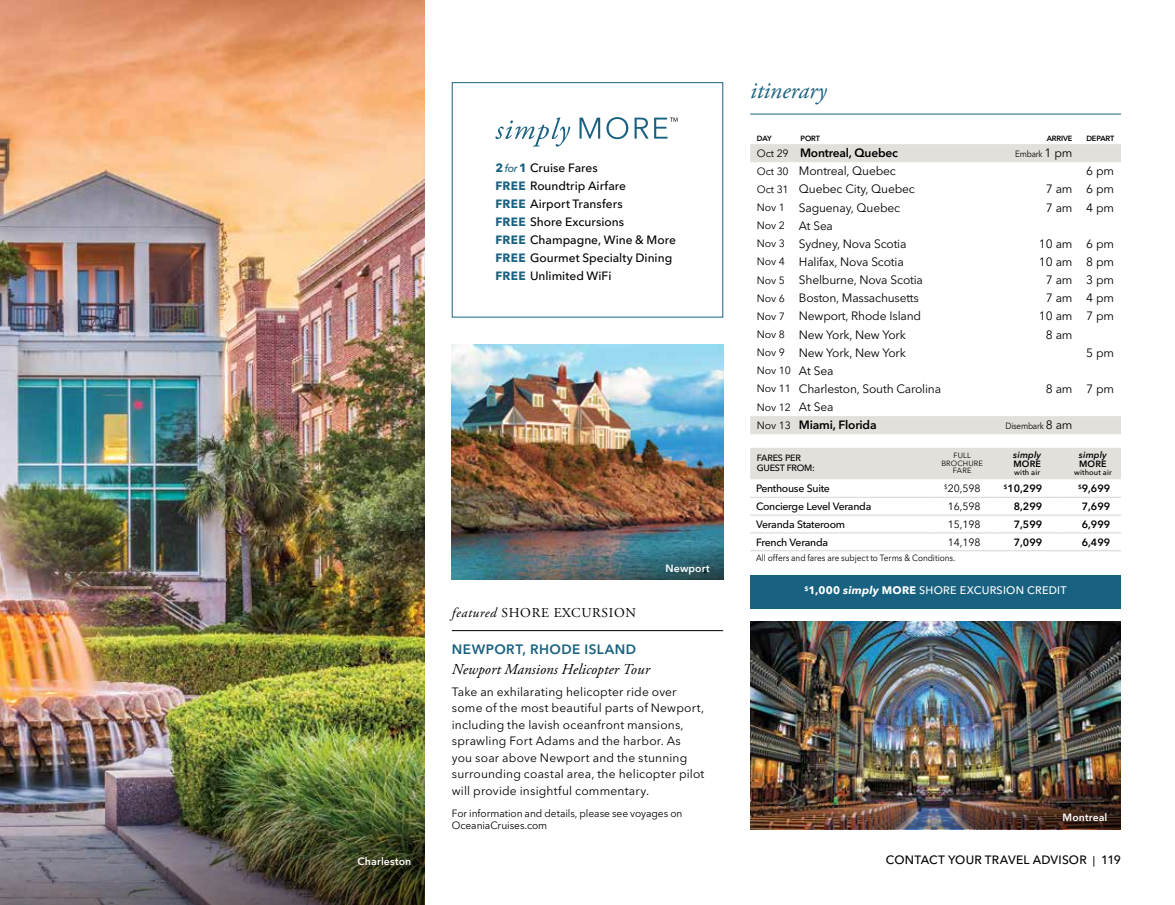
<style>
.page{position:relative;width:1175px;height:905px;background:#fff}
.page>*{position:absolute;margin:0;border:0;box-sizing:border-box;transform-origin:0 0}
.t1{font:italic 24px "Adobe Garamond Pro";color:#186180}
.t2{font:italic 15px "Adobe Garamond Pro";letter-spacing:.005em;color:#000}
.t3{font:13.5px "Adobe Garamond Pro";letter-spacing:.05em;color:#000}
.t4{font:600 13.5px "Avenir Next LT Pro";letter-spacing:.035em;color:#186180}
.t5{font:12px/16.5px "Avenir Next LT Pro";letter-spacing:.01em;color:#000}
.t6{font:12px/18.1px "Avenir Next LT Pro";letter-spacing:-.015em;color:#000}
.t7{font:500 12px/18px "Avenir Next LT Pro";color:#000}
.t8{font:600 12px "Avenir Next LT Pro";letter-spacing:-.015em;color:#000}
.t9{font:500 12px "Avenir Next LT Pro";letter-spacing:.02em;color:#000}
.t10{font:500 10.8px "Avenir Next LT Pro";letter-spacing:.025em;color:#fff}
.t11{font:10.5px/12px "Avenir Next LT Pro";letter-spacing:-.005em;color:#000}
.t12{font:500 10.5px "Avenir Next LT Pro";letter-spacing:-.025em;color:#000}
.t13{font:600 10.5px "Avenir Next LT Pro";color:#000}
.t14{font:600 10.5px "Avenir Next LT Pro";letter-spacing:.01em;color:#fff}
.t15{font:9px "Avenir Next LT Pro";letter-spacing:-.01em;color:#000;scale:.92 1}
.t16{font:9px "Avenir Next LT Pro";letter-spacing:-.01em;color:#000;scale:.9 1}
.t17{font:500 9px/10.6px "Avenir Next LT Pro";letter-spacing:-.025em;color:#000}
.t18{font:italic 600 9px "Avenir Next LT Pro";letter-spacing:.015em;color:#000}
.t19{font:600 9px "Avenir Next LT Pro";letter-spacing:.02em;color:#000}
.t20{font:600 7.5px "Avenir Next LT Pro";letter-spacing:-.015em;color:#000}
.t21{font:500 7.5px "Avenir Next LT Pro";letter-spacing:.02em;color:#000}
.t22{font:7.5px/7.5px "Avenir Next LT Pro";letter-spacing:.02em;color:#000;text-align:center}
.s1{font-weight:700;color:#186180}
.s2{font-style:italic;font-size:10.8px;color:#186180}
.s3{font-style:italic}
.s4{font-weight:400;font-size:10.5px}
.s5{font-size:12px}
.s6{font-size:10.5px}
.s7{font-weight:700}
.s8{font-weight:700;font-style:italic}
</style>
<div class="page">
<img style="left:14px;top:0;width:411px;height:616px">
<img style="left:0;top:0;width:14px;height:616px">
<img style="left:0;top:616px;width:425px;height:288px">
<hr style="left:750px;top:114px;width:370px;height:1px;background:#186180">
<hr style="left:452px;top:630px;width:271px;height:1px;background:#000">
<svg style="left:495px;top:117px;width:182px;height:30px"></svg>
<img style="left:750px;top:622px;width:370px;height:144px">
<img style="left:452px;top:344px;width:271px;height:182px">
<img style="left:452px;top:526px;width:271px;height:54px">
<img style="left:750px;top:766px;width:370px;height:63px">
<svg style="left:750px;top:144px;width:370px;height:290px"></svg>
<div style="left:750px;top:574px;width:370px;height:34px;background:#186180"></div>
<svg style="left:750px;top:448px;width:370px;height:104px"></svg>
<hr style="left:750px;top:550px;width:178px;height:1px;background:#d5d4d2">
<hr style="left:928px;top:550px;width:68px;height:1px;background:#d5d4d2">
<hr style="left:996px;top:550px;width:62px;height:1px;background:#d5d4d2">
<hr style="left:1058px;top:550px;width:62px;height:1px;background:#d5d4d2">
<hr style="left:750px;top:532px;width:178px;height:1px;background:#d5d4d2">
<hr style="left:928px;top:532px;width:68px;height:1px;background:#d5d4d2">
<hr style="left:996px;top:532px;width:62px;height:1px;background:#d5d4d2">
<hr style="left:1058px;top:532px;width:62px;height:1px;background:#d5d4d2">
<hr style="left:750px;top:515px;width:178px;height:1px;background:#d5d4d2">
<hr style="left:928px;top:515px;width:68px;height:1px;background:#d5d4d2">
<hr style="left:996px;top:515px;width:62px;height:1px;background:#d5d4d2">
<hr style="left:1058px;top:515px;width:62px;height:1px;background:#d5d4d2">
<hr style="left:750px;top:497px;width:178px;height:1px;background:#d5d4d2">
<hr style="left:928px;top:497px;width:68px;height:1px;background:#d5d4d2">
<hr style="left:996px;top:497px;width:62px;height:1px;background:#d5d4d2">
<hr style="left:1058px;top:497px;width:62px;height:1px;background:#d5d4d2">
<p class="t7" style="left:495px;top:159px;width:182px"><span class="s1">2</span> <span class="s2">for</span> <span class="s1">1</span> Cruise Fares<br><span class="s1">FREE</span> Roundtrip Airfare<br><span class="s1">FREE</span> Airport Transfers<br><span class="s1">FREE</span> Shore Excursions<br><span class="s1">FREE</span> Champagne, Wine &amp; More<br><span class="s1">FREE</span> Gourmet Specialty Dining<br><span class="s1">FREE</span> Unlimited WiFi</p>
<p class="t3" style="left:452px;top:604px;width:186px"><span class="s3">featured</span> SHORE EXCURSION</p>
<p class="t14" style="left:665px;top:562px;width:45px">Newport</p>
<p class="t4" style="left:452px;top:641px;width:186px">NEWPORT, RHODE ISLAND</p>
<p class="t2" style="left:452px;top:659px;width:199px">Newport Mansions Helicopter Tour</p>
<p class="t5" style="left:452px;top:683px;width:254px">Take an exhilarating helicopter ride over some of the most beautiful parts of Newport, including the lavish oceanfront mansions, sprawling Fort Adams and the harbor. As<br>you soar above Newport and the stunning surrounding coastal area, the helicopter pilot will provide insightful commentary.</p>
<p class="t11" style="left:452px;top:807px;width:232px">For information and details, please see voyages on<br>OceaniaCruises.com</p>
<h1 class="t1" style="left:750px;top:76px;width:78px">itinerary</h1>
<p class="t20" style="left:757px;top:134px;width:16px">DAY</p>
<p class="t20" style="left:800px;top:133px;width:21px">PORT</p>
<p class="t20" style="left:1046px;top:133px;width:27px">ARRIVE</p>
<p class="t20" style="left:1086px;top:133px;width:30px">DEPART</p>
<p class="t8" style="left:757px;top:146px;width:143px"><span class="s4">Oct 29</span> Montreal, Quebec</p>
<p class="t16" style="left:1015px;top:149px;width:65px">Embark <span class="s5">1 pm</span></p>
<p class="t6" style="left:757px;top:162px;width:140px"><span class="s6">Oct 30</span> Montreal, Quebec</p>
<p class="t5" style="left:1086px;top:163px;width:29px">6 pm</p>
<p class="t6" style="left:757px;top:180px;width:159px"><span class="s6">Oct 31</span> Quebec City, Quebec</p>
<p class="t5" style="left:1045px;top:181px;width:70px">7 am 6 pm</p>
<p class="t6" style="left:757px;top:198px;width:145px"><span class="s6">Nov 1</span> Saguenay, Quebec</p>
<p class="t5" style="left:1045px;top:199px;width:70px">7 am 4 pm</p>
<p class="t6" style="left:757px;top:216px;width:151px"><span class="s6">Nov 2</span> At Sea<br><span class="s6">Nov 3</span> Sydney, Nova Scotia</p>
<p class="t5" style="left:1039px;top:235px;width:77px">10 am 6 pm</p>
<p class="t6" style="left:757px;top:253px;width:148px"><span class="s6">Nov 4</span> Halifax, Nova Scotia</p>
<p class="t5" style="left:1039px;top:253px;width:77px">10 am 8 pm</p>
<p class="t6" style="left:757px;top:271px;width:168px"><span class="s6">Nov 5</span> Shelburne, Nova Scotia</p>
<p class="t5" style="left:1045px;top:272px;width:70px">7 am 3 pm</p>
<p class="t6" style="left:757px;top:289px;width:163px"><span class="s6">Nov 6</span> Boston, Massachusetts</p>
<p class="t5" style="left:1045px;top:290px;width:70px">7 am 4 pm</p>
<p class="t6" style="left:757px;top:307px;width:166px"><span class="s6">Nov 7</span> Newport, Rhode Island</p>
<p class="t5" style="left:1039px;top:308px;width:77px">10 am 7 pm</p>
<p class="t6" style="left:757px;top:325px;width:150px"><span class="s6">Nov 8</span> New York, New York</p>
<p class="t5" style="left:1045px;top:326px;width:28px">8 am</p>
<p class="t6" style="left:757px;top:343px;width:150px"><span class="s6">Nov 9</span> New York, New York</p>
<p class="t5" style="left:1086px;top:344px;width:29px">5 pm</p>
<p class="t11" style="left:757px;top:364px;width:78px">Nov 10 <span class="s5">At Sea</span></p>
<p class="t6" style="left:757px;top:379px;width:186px"><span class="s6">Nov 11</span> Charleston, South Carolina</p>
<p class="t5" style="left:1045px;top:380px;width:70px">8 am 7 pm</p>
<p class="t11" style="left:757px;top:401px;width:78px">Nov 12 <span class="s5">At Sea</span></p>
<p class="t8" style="left:757px;top:417px;width:121px"><span class="s4">Nov 13</span> Miami, Florida</p>
<p class="t16" style="left:1005px;top:420px;width:76px">Disembark <span class="s5">8 am</span></p>
<p class="t17" style="left:757px;top:452px;width:60px">FARES PER<br>GUEST FROM:</p>
<p class="t22" style="left:941px;top:452px;width:43px">FULL<br>BROCHURE<br>FARE</p>
<p class="t18" style="left:1013px;top:449px;width:29px">simply</p>
<p class="t19" style="left:1013px;top:458px;width:29px">MORE</p>
<p class="t21" style="left:1014px;top:467px;width:27px">with air</p>
<p class="t18" style="left:1079px;top:449px;width:29px">simply</p>
<p class="t19" style="left:1079px;top:458px;width:29px">MORE</p>
<p class="t21" style="left:1074px;top:467px;width:39px">without air</p>
<p class="t12" style="left:756px;top:482px;width:75px">Penthouse Suite</p>
<p class="t11" style="left:944px;top:482px;width:38px"><sup>$</sup>20,598</p>
<p class="t13" style="left:1003px;top:482px;width:40px"><sup>$</sup>10,299</p>
<p class="t13" style="left:1078px;top:482px;width:34px"><sup>$</sup>9,699</p>
<p class="t12" style="left:756px;top:500px;width:117px">Concierge Level Veranda</p>
<p class="t11" style="left:947px;top:500px;width:34px">16,598</p>
<p class="t13" style="left:1013px;top:500px;width:30px">8,299</p>
<p class="t13" style="left:1081px;top:500px;width:30px">7,699</p>
<p class="t12" style="left:756px;top:518px;width:90px">Veranda Stateroom</p>
<p class="t11" style="left:947px;top:518px;width:34px">15,198</p>
<p class="t13" style="left:1013px;top:518px;width:30px">7,599</p>
<p class="t13" style="left:1081px;top:518px;width:30px">6,999</p>
<p class="t12" style="left:756px;top:536px;width:74px">French Veranda</p>
<p class="t11" style="left:947px;top:536px;width:34px">14,198</p>
<p class="t13" style="left:1013px;top:535px;width:30px">7,099</p>
<p class="t13" style="left:1081px;top:535px;width:30px">6,499</p>
<p class="t15" style="left:756px;top:552px;width:218px">All offers and fares are subject to Terms &amp; Conditions.</p>
<p class="t10" style="left:804px;top:584px;width:264px"><sup>$</sup><span class="s7">1,000</span> <span class="s8">simply</span> <span class="s7">MORE</span> SHORE EXCURSION CREDIT</p>
<p class="t14" style="left:1045px;top:811px;width:43px">Ephesus</p>
<p class="t14" style="left:1062px;top:811px;width:46px">Montreal</p>
<p class="t14" style="left:357px;top:854px;width:55px">Charleston</p>
<p class="t9" style="left:886px;top:853px;width:236px">CONTACT YOUR TRAVEL ADVISOR <span class="s6">|</span> 119</p>
</div>
